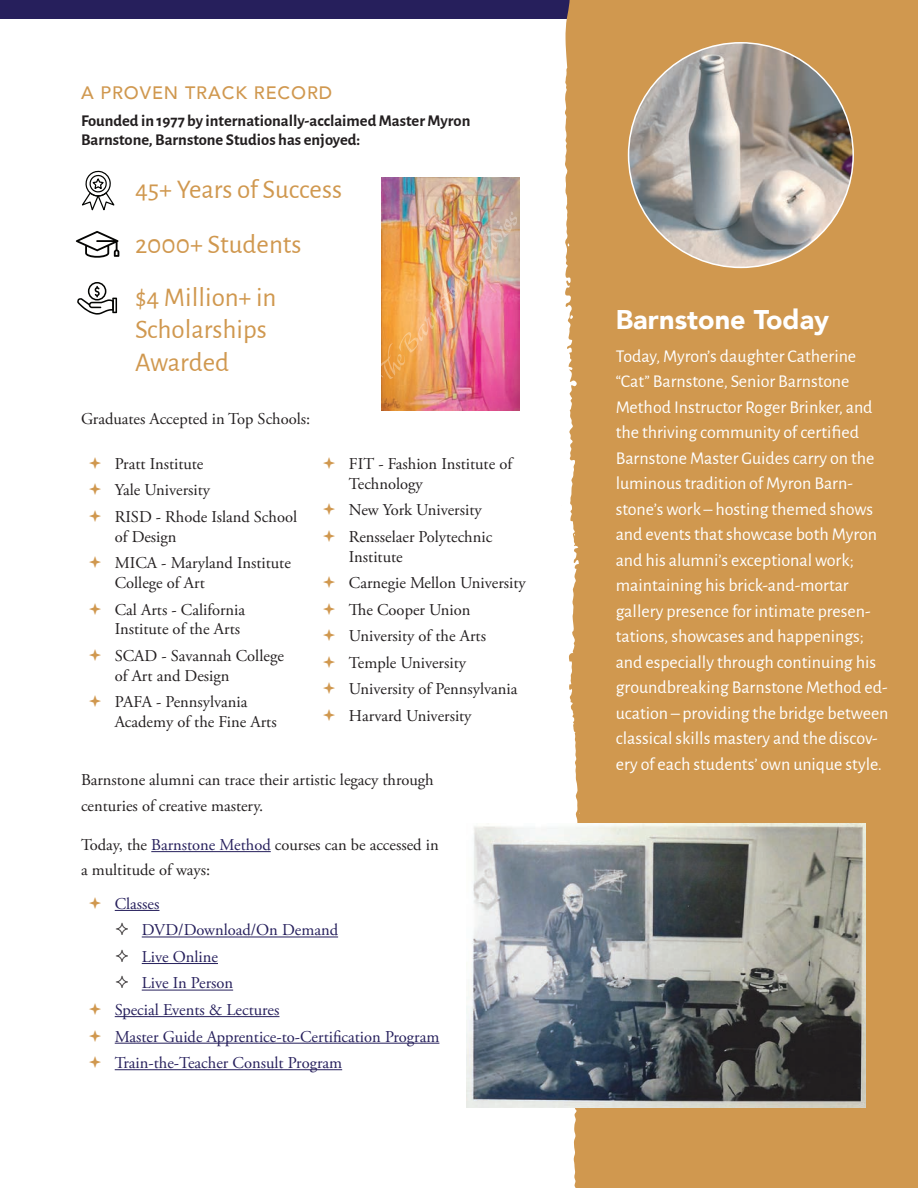
<style>
.page{position:relative;width:918px;height:1188px;background:#fff}
.page>*{position:absolute;margin:0;border:0;box-sizing:border-box;transform-origin:0 0}
.t1{font:27px/32.4px "Alegreya Sans";color:#d0984f}
.Subhead_2{font:900 27px "Avenir";color:#fff}
.Body_Copy_1{font:18px/25.5px "Alegreya Sans";color:#fff}
.Subhead_4{font:500 18px "Avenir";letter-spacing:.05em;color:#d0984f}
.Copy_1{font:16.5px/19.8px "Adobe Garamond Pro";color:#231f20}
.t2{font:16.5px "Adobe Garamond Pro";color:#261f5c}
.t3{font:700 16.5px/19.8px "Alegreya Sans";color:#231f20}
.s1{color:#261f5c}
</style>
<div class="page">
<div style="left:0;top:0;width:918px;height:19px;background:#261f5c"></div>
<div style="left:580px;top:0;width:338px;height:1188px;background:#d0984f"></div>
<hr style="left:151px;top:851px;width:120px;height:1px;background:#261f5c">
<hr style="left:115px;top:910px;width:44px;height:1px;background:#261f5c">
<hr style="left:142px;top:937px;width:196px;height:1px;background:#261f5c">
<hr style="left:142px;top:963px;width:76px;height:1px;background:#261f5c">
<hr style="left:142px;top:990px;width:91px;height:1px;background:#261f5c">
<hr style="left:115px;top:1016px;width:164px;height:1px;background:#261f5c">
<hr style="left:115px;top:1043px;width:324px;height:1px;background:#261f5c">
<hr style="left:115px;top:1069px;width:227px;height:1px;background:#261f5c">
<svg style="left:565px;top:0;width:15px;height:1188px"></svg>
<svg style="left:82px;top:170px;width:33px;height:41px"></svg>
<svg style="left:76px;top:231px;width:43px;height:27px"></svg>
<svg style="left:77px;top:282px;width:40px;height:33px"></svg>
<svg style="left:466px;top:820px;width:400px;height:296px;background:#828585"></svg>
<img style="left:381px;top:177px;width:139px;height:234px">
<svg style="left:616px;top:41px;width:249px;height:227px;background:#aba195"></svg>
<p class="Subhead_4" style="left:81px;top:77px;width:253px">A PROVEN TRACK RECORD</p>
<p class="t3" style="left:81px;top:109px;width:391px">Founded in 1977 by internationally-acclaimed Master Myron<br>Barnstone, Barnstone Studios has enjoyed:</p>
<p class="t1" style="left:135px;top:172px;width:209px">45+ Years of Success</p>
<p class="t1" style="left:135px;top:227px;width:168px">2000+ Students</p>
<p class="t1" style="left:135px;top:280px;width:143px">$4 Million+ in<br>Scholarships<br>Awarded</p>
<p class="Copy_1" style="left:81px;top:409px;width:231px">Graduates Accepted in Top Schools:</p>
<p class="Copy_1" style="left:115px;top:454px;width:90px">Pratt Institute</p>
<p class="Copy_1" style="left:115px;top:481px;width:97px">Yale University</p>
<p class="Copy_1" style="left:115px;top:507px;width:184px">RISD - Rhode Island School of Design</p>
<p class="Copy_1" style="left:115px;top:554px;width:178px">MICA - Maryland Institute<br>College of Art</p>
<p class="Copy_1" style="left:115px;top:600px;width:132px">Cal Arts - California<br>Institute of the Arts</p>
<p class="Copy_1" style="left:115px;top:646px;width:171px">SCAD - Savannah College of Art and Design</p>
<p class="Copy_1" style="left:115px;top:693px;width:163px">PAFA - Pennsylvania<br>Academy of the Fine Arts</p>
<p class="Copy_1" style="left:349px;top:454px;width:165px">FIT - Fashion Institute of<br>Technology</p>
<p class="Copy_1" style="left:349px;top:501px;width:134px">New York University</p>
<p class="Copy_1" style="left:349px;top:527px;width:145px">Rensselaer Polytechnic<br>Institute</p>
<p class="Copy_1" style="left:349px;top:574px;width:178px">Carnegie Mellon University</p>
<p class="Copy_1" style="left:349px;top:600px;width:123px">The Cooper Union</p>
<p class="Copy_1" style="left:349px;top:627px;width:139px">University of the Arts</p>
<p class="Copy_1" style="left:349px;top:653px;width:119px">Temple University</p>
<p class="Copy_1" style="left:349px;top:680px;width:170px">University of Pennsylvania</p>
<p class="Copy_1" style="left:349px;top:706px;width:124px">Harvard University</p>
<p class="Copy_1" style="left:81px;top:768px;width:354px;line-height:25.5px">Barnstone alumni can trace their artistic legacy through centuries of creative mastery.</p>
<p class="Copy_1" style="left:81px;top:833px;width:359px;line-height:25.5px">Today, the <span class="s1">Barnstone Method</span> courses can be accessed in a multitude of ways:</p>
<p class="t2" style="left:115px;top:894px;width:46px">Classes</p>
<p class="t2" style="left:142px;top:920px;width:198px">DVD/Download/On Demand</p>
<p class="t2" style="left:142px;top:947px;width:78px">Live Online</p>
<p class="t2" style="left:142px;top:973px;width:93px">Live In Person</p>
<p class="t2" style="left:115px;top:1000px;width:166px">Special Events &amp; Lectures</p>
<p class="t2" style="left:115px;top:1026px;width:326px">Master Guide Apprentice-to-Certification Program</p>
<p class="t2" style="left:115px;top:1053px;width:229px">Train-the-Teacher Consult Program</p>
<p class="Subhead_2" style="left:616px;top:297px;width:215px">Barnstone Today</p>
<p class="Body_Copy_1" style="left:616px;top:342px;width:274px">Today, Myron’s daughter Catherine “Cat” Barnstone, Senior Barnstone Method Instructor Roger Brinker, and the thriving community of certified Barnstone Master Guides carry on the luminous tradition of Myron Barn&shy;stone’s work – hosting themed shows and events that showcase both Myron and his alumni’s exceptional work; maintaining his brick-and-mortar gallery presence for intimate presen&shy;tations, showcases and happenings; and especially through continuing his groundbreaking Barnstone Method ed&shy;ucation – providing the bridge between classical skills mastery and the discov&shy;ery of each students’ own unique style.</p>
</div>
